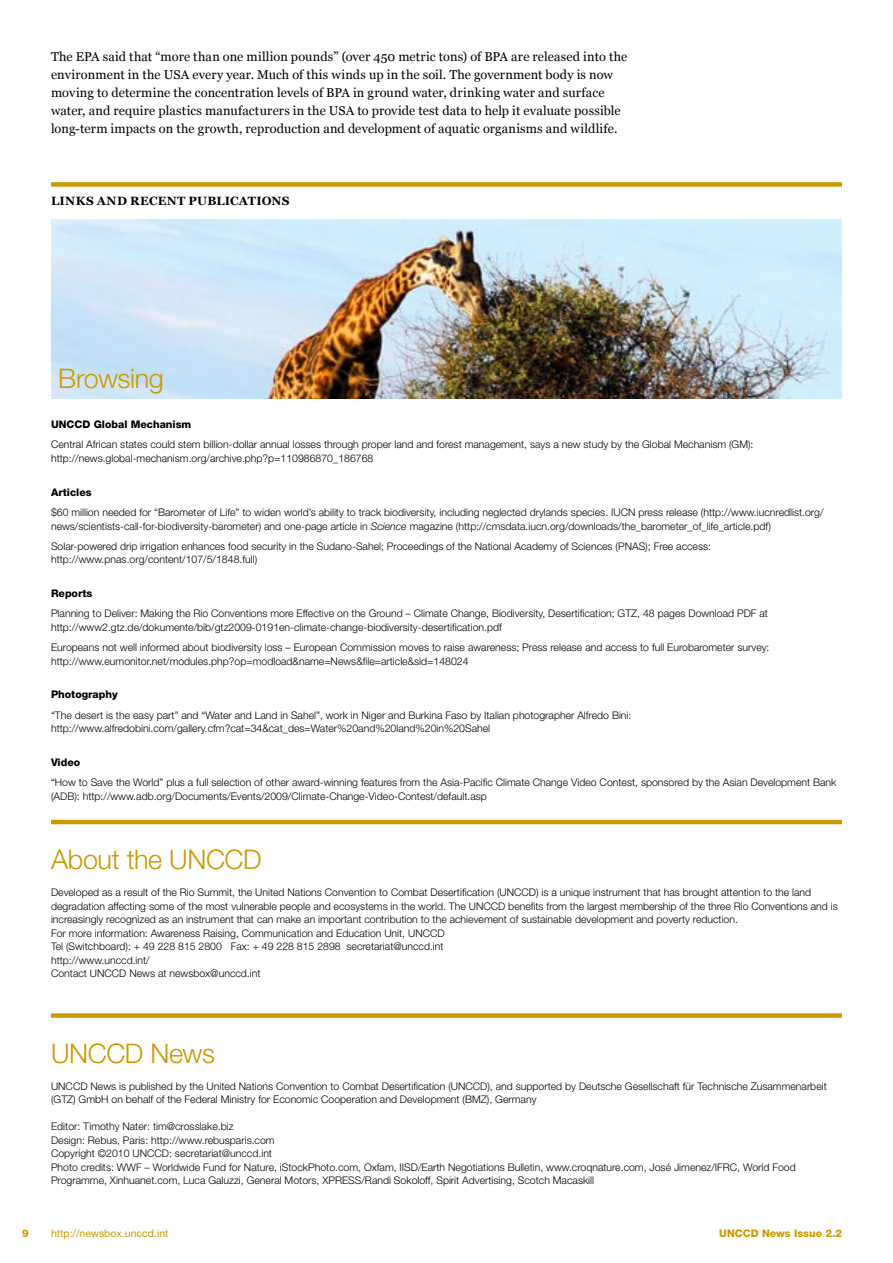
<style>
.page{position:relative;width:893px;height:1263px;background:#fff}
.page>*{position:absolute;margin:0;border:0;box-sizing:border-box;transform-origin:0 0}
.t1{font:300 27px "Helvetica Neue";letter-spacing:-.015em;color:#c90}
.t2{font:12.75px/18px "Georgia";letter-spacing:.005em;color:#000}
.t3{font:700 12px "Georgia";letter-spacing:.025em;color:#000}
.t4{font:300 10.5px/13.5px "Helvetica Neue";color:#000}
.t5{font:800 10.5px "Helvetica Neue";color:#000}
.t6{font:10.5px "Helvetica Neue";color:#c90}
.t7{font:800 10.5px "Helvetica Neue";color:#c90}
.s1{font-style:italic}
</style>
<div class="page">
<img style="left:51px;top:219px;width:791px;height:180px">
<div style="left:51px;top:182px;width:791px;height:5px;background:#c90"></div>
<hr style="left:51px;top:820px;width:791px;height:4px;background:#c90">
<div style="left:51px;top:1013px;width:791px;height:5px;background:#c90"></div>
<p class="t2" style="left:51px;top:47px;width:578px">The EPA said that “more than one million pounds” (over 450 metric tons) of BPA are released into the environment in the USA every year. Much of this winds up in the soil. The government body is now moving to determine the concentration levels of BPA in ground water, drinking water and surface water, and require plastics manufacturers in the USA to provide test data to help it evaluate possible long-term impacts on the growth, reproduction and development of aquatic organisms and wildlife.</p>
<p class="t3" style="left:51px;top:194px;width:240px">LINKS AND RECENT PUBLICATIONS</p>
<h1 class="t1" style="left:58px;top:362px;width:107px">Browsing</h1>
<p class="t5" style="left:51px;top:418px;width:142px">UNCCD Global Mechanism</p>
<p class="t4" style="left:51px;top:438px;width:704px">Central African states could stem billion-dollar annual losses through proper land and forest management, says a new study by the Global Mechanism (GM): http://news.global-mechanism.org/archive.php?p=110986870_186768</p>
<p class="t5" style="left:51px;top:486px;width:42px">Articles</p>
<p class="t4" style="left:51px;top:505px;width:774px">$60 million needed for “Barometer of Life” to widen world’s ability to track biodiversity, including neglected drylands species. IUCN press release (http://www.iucnredlist.org/ news/scientists-call-for-biodiversity-barometer) and one-page article in <span class="s1">Science</span> magazine (http://cmsdata.iucn.org/downloads/the_barometer_of_life_article.pdf)</p>
<p class="t4" style="left:51px;top:539px;width:662px">Solar-powered drip irrigation enhances food security in the Sudano-Sahel; Proceedings of the National Academy of Sciences (PNAS); Free access: http://www.pnas.org/content/107/5/1848.full)</p>
<p class="t5" style="left:51px;top:587px;width:43px">Reports</p>
<p class="t4" style="left:51px;top:606px;width:718px">Planning to Deliver: Making the Rio Conventions more Effective on the Ground – Climate Change, Biodiversity, Desertification; GTZ, 48 pages Download PDF at http://www2.gtz.de/dokumente/bib/gtz2009-0191en-climate-change-biodiversity-desertification.pdf</p>
<p class="t4" style="left:51px;top:640px;width:720px">Europeans not well informed about biodiversity loss – European Commission moves to raise awareness; Press release and access to full Eurobarometer survey: http://www.eumonitor.net/modules.php?op=modload&amp;name=News&amp;file=article&amp;sid=148024</p>
<p class="t5" style="left:51px;top:688px;width:68px">Photography</p>
<p class="t4" style="left:51px;top:708px;width:582px">“The desert is the easy part” and “Water and Land in Sahel”, work in Niger and Burkina Faso by Italian photographer Alfredo Bini: http://www.alfredobini.com/gallery.cfm?cat=34&amp;cat_des=Water%20and%20land%20in%20Sahel</p>
<p class="t5" style="left:51px;top:756px;width:31px">Video</p>
<p class="t4" style="left:51px;top:775px;width:787px">“How to Save the World” plus a full selection of other award-winning features from the Asia-Pacific Climate Change Video Contest, sponsored by the Asian Development Bank (ADB): http://www.adb.org/Documents/Events/2009/Climate-Change-Video-Contest/default.asp</p>
<h1 class="t1" style="left:51px;top:843px;width:212px">About the UNCCD</h1>
<p class="t4" style="left:51px;top:885px;width:788px">Developed as a result of the Rio Summit, the United Nations Convention to Combat Desertification (UNCCD) is a unique instrument that has brought attention to the land degradation affecting some of the most vulnerable people and ecosystems in the world. The UNCCD benefits from the largest membership of the three Rio Conventions and is increasingly recognized as an instrument that can make an important contribution to the achievement of sustainable development and poverty reduction.<br>For more information: Awareness Raising, Communication and Education Unit, UNCCD<br>Tel (Switchboard): + 49 228 815 2800 Fax: + 49 228 815 2898 secretariat@unccd.int<br>http://www.unccd.int/<br>Contact UNCCD News at newsbox@unccd.int</p>
<h1 class="t1" style="left:51px;top:1037px;width:165px">UNCCD News</h1>
<p class="t4" style="left:51px;top:1079px;width:777px">UNCCD News is published by the United Nations Convention to Combat Desertification (UNCCD), and supported by Deutsche Gesellschaft für Technische Zusammenarbeit (GTZ) GmbH on behalf of the Federal Ministry for Economic Cooperation and Development (BMZ), Germany</p>
<p class="t4" style="left:51px;top:1119px;width:746px">Editor: Timothy Nater: tim@crosslake.biz<br>Design: Rebus, Paris: http://www.rebusparis.com<br>Copyright ©2010 UNCCD: secretariat@unccd.int<br>Photo credits: WWF – Worldwide Fund for Nature, iStockPhoto.com, Oxfam, IISD/Earth Negotiations Bulletin, www.croqnature.com, José Jimenez/IFRC, World Food Programme, Xinhuanet.com, Luca Galuzzi, General Motors, XPRESS/Randi Sokoloff, Spirit Advertising, Scotch Macaskill</p>
<p class="t7" style="left:22px;top:1227px;width:8px">9</p>
<p class="t6" style="left:51px;top:1227px;width:119px">http://newsbox.unccd.int</p>
<p class="t7" style="left:719px;top:1227px;width:124px">UNCCD News Issue 2.2</p>
</div>
